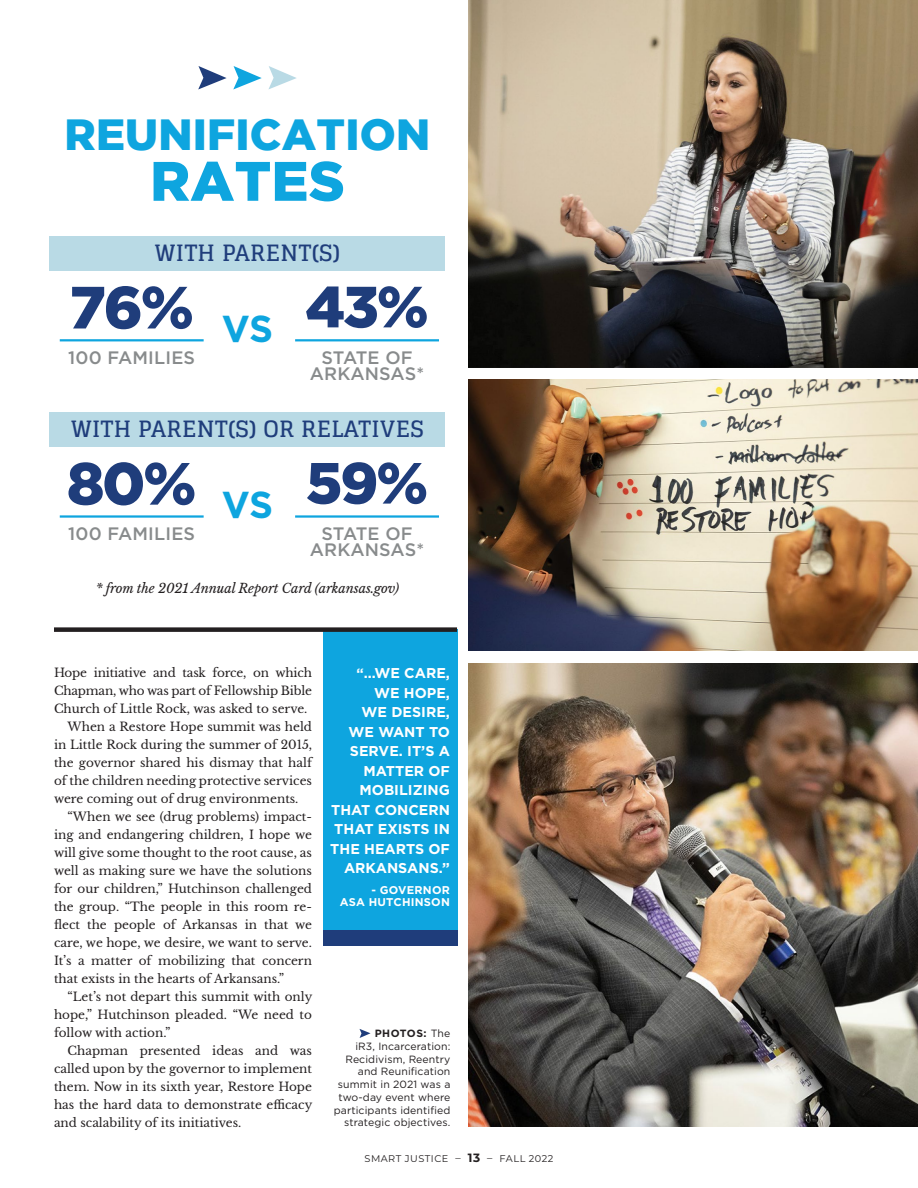
<style>
.page{position:relative;width:918px;height:1188px;background:#fff}
.page>*{position:absolute;margin:0;border:0;box-sizing:border-box;transform-origin:0 0}
.t1{font:900 59.55px "Gotham";color:#1f3d7b}
.t2{font:900 58.05px "Gotham";color:#1f3d7b}
.t3{font:900 55.5px "Gotham";letter-spacing:.005em;color:#0ea5df}
.t4{font:900 43.5px "Gotham";letter-spacing:.005em;color:#0ea5df}
.t5{font:700 37.5px "Gotham";color:#0ea5df}
.t6{font:700 22.5px "Glegoo";letter-spacing:.02em;color:#1f3d7b}
.t7{font:500 18px/16.5px "Gotham";letter-spacing:.01em;color:#888b8c;text-align:center}
.t8{font:700 14.25px/19.5px "Gotham";color:#fff;text-align:right}
.t9{font:italic 13.05px "Libre Baskerville";letter-spacing:-.01em;color:#231f20}
.t10{font:12px "Libre Baskerville";color:#231f20}
.t11{font:700 11.25px/12px "Gotham";letter-spacing:.02em;color:#fff;text-align:right}
.t12{font:10.5px/12.8px "Gotham";letter-spacing:.01em;color:#231f20;text-align:right}
.t13{font:9.75px "Montserrat";letter-spacing:.05em;color:#231f20}
.s1{font-size:13.5px}
.s2{font-weight:700}
.s3{font-size:10.5px}
.s4{font-weight:700;font-size:12px}
</style>
<div class="page">
<div style="left:50px;top:237px;width:396px;height:34px;background:#b9dae5"></div>
<div style="left:50px;top:413px;width:396px;height:34px;background:#b9dae5"></div>
<div style="left:323px;top:630px;width:134px;height:308px;background:#0ea5df"></div>
<svg style="left:198px;top:66px;width:29px;height:23px"></svg>
<svg style="left:233px;top:66px;width:29px;height:23px"></svg>
<svg style="left:268px;top:66px;width:29px;height:23px"></svg>
<img style="left:468px;top:0;width:450px;height:367px">
<img style="left:468px;top:663px;width:450px;height:464px">
<div style="left:54px;top:627px;width:403px;height:5px;background:#231f20"></div>
<svg style="left:359px;top:1029px;width:12px;height:9px"></svg>
<div style="left:323px;top:930px;width:134px;height:16px;background:#1f3d7b"></div>
<img style="left:468px;top:379px;width:450px;height:272px">
<hr style="left:60px;top:339px;width:144px;height:2px;background:#0ea5df">
<hr style="left:60px;top:515px;width:144px;height:3px;background:#0ea5df">
<hr style="left:295px;top:339px;width:144px;height:2px;background:#0ea5df">
<hr style="left:295px;top:515px;width:144px;height:3px;background:#0ea5df">
<h3 class="t4" style="left:65px;top:109px;width:367px">REUNIFICATION</h3>
<h3 class="t3" style="left:150px;top:149px;width:196px">RATES</h3>
<h3 class="t6" style="left:155px;top:241px;width:187px">WITH PARENT(S)</h3>
<h1 class="t1" style="left:69px;top:273px;width:126px">76%</h1>
<h3 class="t7" style="left:68px;top:349px;width:128px">100 FAMILIES</h3>
<h3 class="t5" style="left:222px;top:307px;width:53px">VS</h3>
<h2 class="t2" style="left:305px;top:273px;width:125px">43%</h2>
<h3 class="t7" style="left:310px;top:349px;width:116px">STATE OF<br>ARKANSAS*</h3>
<h3 class="t6" style="left:71px;top:416px;width:354px">WITH PARENT(S) OR RELATIVES</h3>
<h1 class="t1" style="left:67px;top:449px;width:131px">80%</h1>
<h3 class="t5" style="left:222px;top:483px;width:53px">VS</h3>
<h2 class="t2" style="left:306px;top:449px;width:124px">59%</h2>
<h3 class="t7" style="left:68px;top:525px;width:128px">100 FAMILIES</h3>
<h3 class="t7" style="left:310px;top:525px;width:116px">STATE OF<br>ARKANSAS*</h3>
<p class="t9" style="left:96px;top:580px;width:305px">* from the 2021 Annual Report Card (arkansas.gov)</p>
<p class="t10" style="left:54px;top:665px;width:260px">Hope initiative and task force, on which</p>
<p class="t10" style="left:54px;top:683px;width:260px">Chapman, who was part of Fellowship Bible</p>
<p class="t10" style="left:54px;top:701px;width:255px">Church of Little Rock, was asked to serve.</p>
<p class="t10" style="left:68px;top:719px;width:246px">When a Restore Hope summit was held</p>
<p class="t10" style="left:54px;top:737px;width:260px">in Little Rock during the summer of 2015,</p>
<p class="t10" style="left:54px;top:755px;width:260px">the governor shared his dismay that half</p>
<p class="t10" style="left:54px;top:773px;width:259px">of the children needing protective services</p>
<p class="t10" style="left:54px;top:791px;width:246px">were coming out of drug environments.</p>
<p class="t10" style="left:68px;top:809px;width:246px">“When we see (drug problems) impact-</p>
<p class="t10" style="left:54px;top:827px;width:260px">ing and endangering children, I hope we</p>
<p class="t10" style="left:54px;top:845px;width:260px">will give some thought to the root cause, as</p>
<p class="t10" style="left:54px;top:863px;width:259px">well as making sure we have the solutions</p>
<p class="t10" style="left:54px;top:881px;width:259px">for our children,” Hutchinson challenged</p>
<p class="t10" style="left:54px;top:899px;width:259px">the group. “The people in this room re-</p>
<p class="t10" style="left:54px;top:917px;width:259px">flect the people of Arkansas in that we</p>
<p class="t10" style="left:54px;top:935px;width:259px">care, we hope, we desire, we want to serve.</p>
<p class="t10" style="left:54px;top:953px;width:259px">It’s a matter of mobilizing that concern</p>
<p class="t10" style="left:54px;top:971px;width:232px">that exists in the hearts of Arkansans.”</p>
<p class="t10" style="left:68px;top:989px;width:246px">“Let’s not depart this summit with only</p>
<p class="t10" style="left:54px;top:1007px;width:260px">hope,” Hutchinson pleaded. “We need to</p>
<p class="t10" style="left:54px;top:1025px;width:118px">follow with action.”</p>
<p class="t10" style="left:68px;top:1043px;width:246px">Chapman presented ideas and was</p>
<p class="t10" style="left:54px;top:1061px;width:260px">called upon by the governor to implement</p>
<p class="t10" style="left:54px;top:1079px;width:259px">them. Now in its sixth year, Restore Hope</p>
<p class="t10" style="left:54px;top:1097px;width:260px">has the hard data to demonstrate efficacy</p>
<p class="t10" style="left:54px;top:1115px;width:189px">and scalability of its initiatives.</p>
<p class="t8" style="left:330px;top:663px;width:121px"><span class="s1">“</span>...WE CARE,<br>WE HOPE,<br>WE DESIRE,<br>WE WANT TO<br>SERVE. IT’S A<br>MATTER OF<br>MOBILIZING<br>THAT CONCERN<br>THAT EXISTS IN<br>THE HEARTS OF<br>ARKANSANS.”</p>
<p class="t11" style="left:340px;top:884px;width:112px">- GOVERNOR<br>ASA HUTCHINSON</p>
<p class="t12" style="left:334px;top:1027px;width:118px"><span class="s2">PHOTOS:</span> The<br>iR3, Incarceration:<br>Recidivism, Reentry and Reunification summit in 2021 was a two-day event where participants identified strategic objectives.</p>
<p class="t13" style="left:365px;top:1152px;width:190px">SMART JUSTICE <span class="s3">–</span> <span class="s4">13</span> <span class="s3">–</span> FALL 2022</p>
</div>
